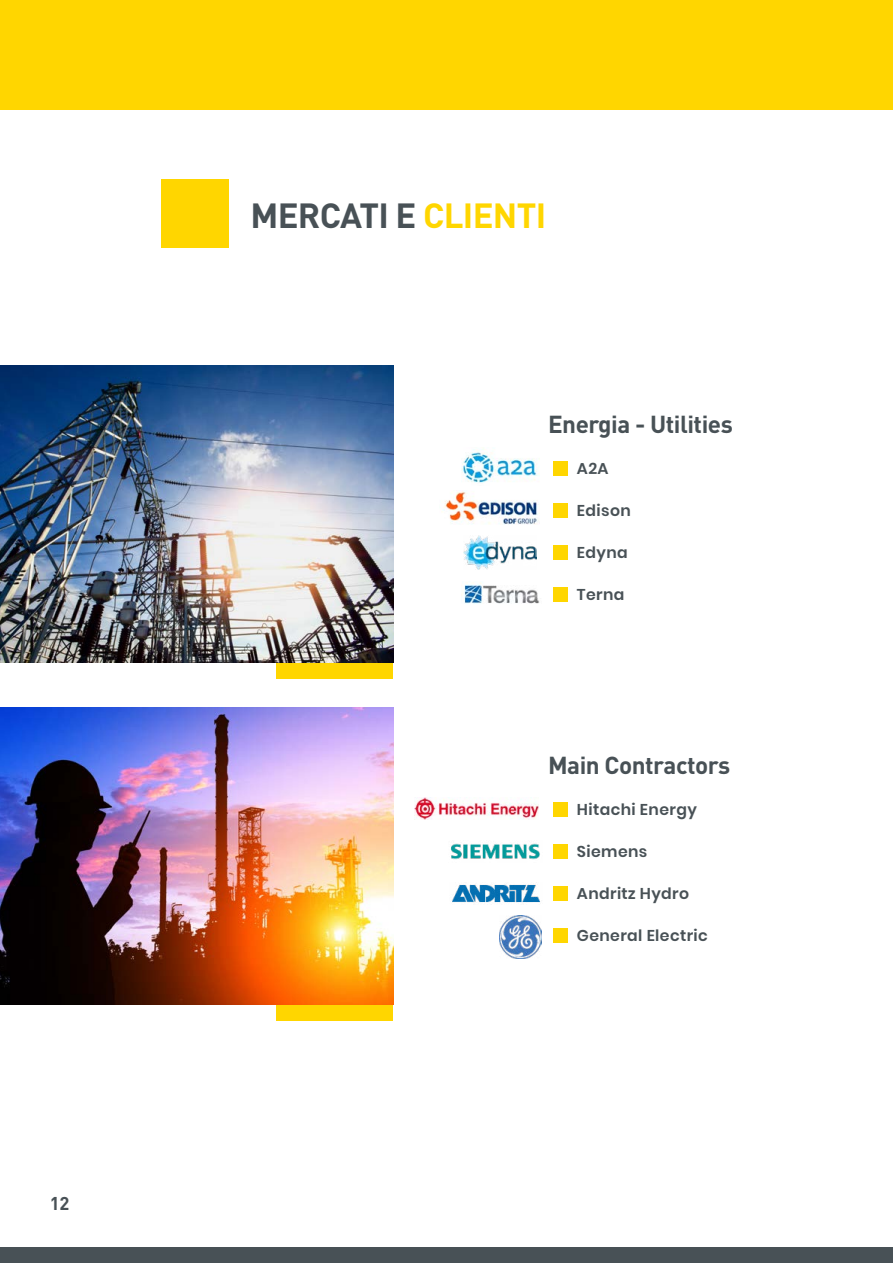
<style>
.page{position:relative;width:893px;height:1263px;background:#fff}
.page>*{position:absolute;margin:0;border:0;box-sizing:border-box;transform-origin:0 0}
.t1{font:700 34.5px "DIN";letter-spacing:-.02em;color:#485156}
.t2{font:700 24.3px "DIN";letter-spacing:-.02em;color:#485156}
.t3{font:700 18.3px "DIN";color:#485156}
.t4{font:600 15.6px "Poppins";letter-spacing:.025em;color:#485156}
.s1{color:#ffd600}
</style>
<div class="page">
<div style="left:0;top:0;width:893px;height:109px;background:#ffd600"></div>
<div style="left:553px;top:461px;width:14px;height:15px;background:#ffd600"></div>
<img style="left:461px;top:449px;width:78px;height:34px">
<div style="left:553px;top:503px;width:14px;height:15px;background:#ffd600"></div>
<div style="left:553px;top:545px;width:14px;height:15px;background:#ffd600"></div>
<div style="left:553px;top:587px;width:14px;height:15px;background:#ffd600"></div>
<img style="left:461px;top:582px;width:79px;height:22px">
<img style="left:0;top:366px;width:393px;height:297px">
<div style="left:276px;top:663px;width:117px;height:16px;background:#ffd600"></div>
<div style="left:161px;top:179px;width:68px;height:68px;background:#ffd600"></div>
<div style="left:553px;top:802px;width:14px;height:15px;background:#ffd600"></div>
<div style="left:553px;top:844px;width:14px;height:15px;background:#ffd600"></div>
<div style="left:553px;top:886px;width:14px;height:15px;background:#ffd600"></div>
<div style="left:553px;top:928px;width:14px;height:15px;background:#ffd600"></div>
<img style="left:452px;top:884px;width:88px;height:19px">
<img style="left:451px;top:843px;width:89px;height:17px">
<img style="left:499px;top:916px;width:42px;height:42px">
<div style="left:276px;top:1005px;width:117px;height:15px;background:#ffd600"></div>
<img style="left:0;top:708px;width:393px;height:297px">
<img style="left:443px;top:490px;width:95px;height:35px">
<img style="left:415px;top:798px;width:123px;height:21px">
<img style="left:464px;top:535px;width:73px;height:35px">
<div style="left:0;top:1247px;width:893px;height:16px;background:#485156"></div>
<p class="t3" style="left:50px;top:1191px;width:21px">12</p>
<h1 class="t1" style="left:250px;top:193px;width:297px">MERCATI E <span class="s1">CLIENTI</span></h1>
<h2 class="t2" style="left:548px;top:408px;width:186px">Energia - Utilities</h2>
<p class="t4" style="left:577px;top:459px;width:33px">A2A</p>
<p class="t4" style="left:577px;top:502px;width:55px">Edison</p>
<p class="t4" style="left:577px;top:544px;width:52px">Edyna</p>
<p class="t4" style="left:577px;top:586px;width:49px">Terna</p>
<h2 class="t2" style="left:548px;top:749px;width:184px">Main Contractors</h2>
<p class="t4" style="left:577px;top:800px;width:121px">Hitachi Energy</p>
<p class="t4" style="left:577px;top:842px;width:72px">Siemens</p>
<p class="t4" style="left:577px;top:884px;width:114px">Andritz Hydro</p>
<p class="t4" style="left:577px;top:926px;width:132px">General Electric</p>
</div>
